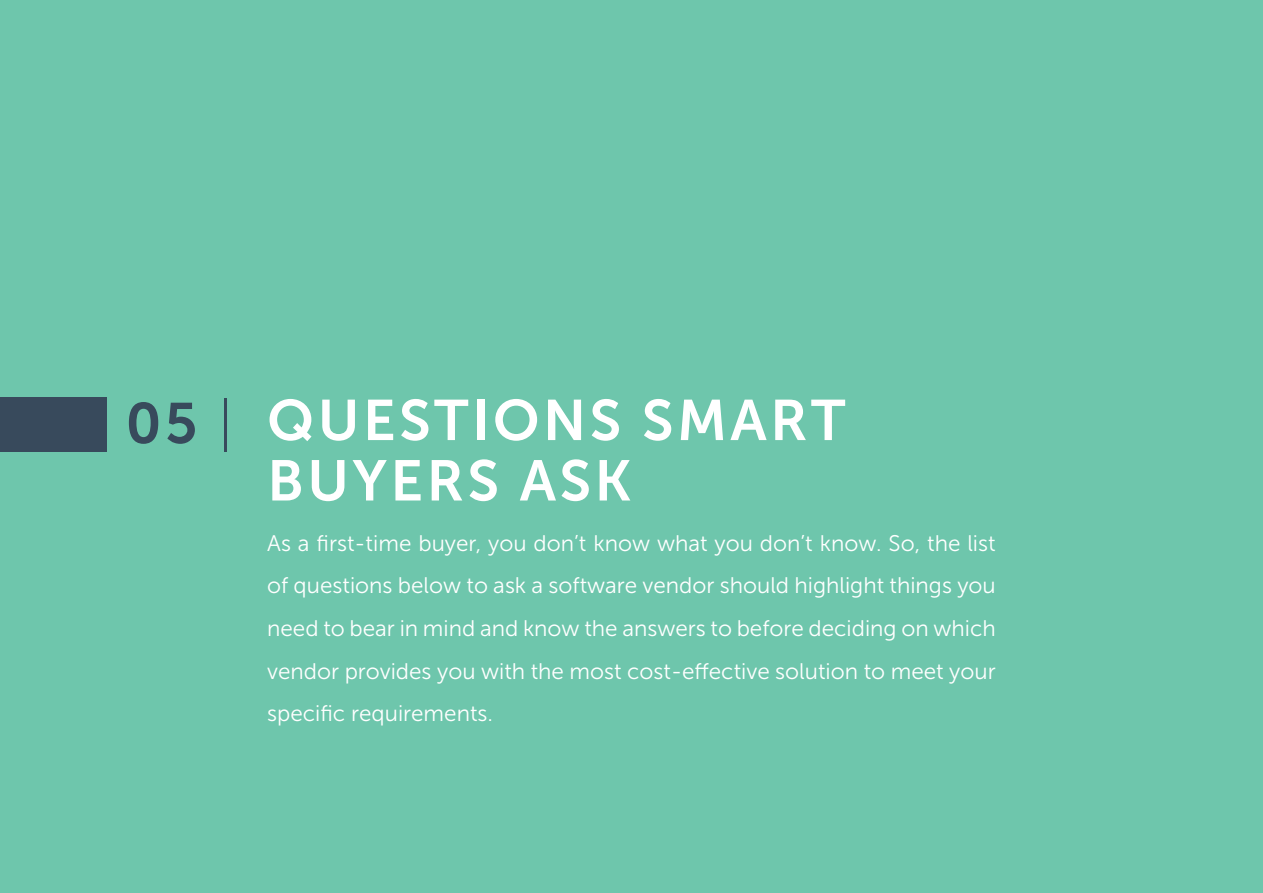
<style>
.page{position:relative;width:1263px;height:893px;background:#fff}
.page>*{position:absolute;margin:0;border:0;box-sizing:border-box;transform-origin:0 0}
.t1{font:57px/60.4px "Museo Sans 700";letter-spacing:.06em;color:#fff}
.t2{font:57px "Museo Sans 700";color:#384a5c}
.t3{font:22.5px/42.6px "Museo Sans 300";color:#fff;text-align:justify}
.s1{font-family:"Museo Sans 100"}
</style>
<div class="page">
<div style="left:0;top:0;width:1262px;height:893px;background:#6ec6ac"></div>
<div style="left:0;top:397px;width:106px;height:54px;background:#384a5c"></div>
<h1 class="t2" style="left:126px;top:392px;width:109px">05 <span class="s1">|</span></h1>
<h1 class="t1" style="left:267px;top:390px;width:580px">QUESTIONS SMART<br>BUYERS ASK</h1>
<p class="t3" style="left:267px;top:522px;width:730px">As a first-time buyer, you don’t know what you don’t know. So, the list of questions below to ask a software vendor should highlight things you need to bear in mind and know the answers to before deciding on which vendor provides you with the most cost-effective solution to meet your specific requirements.</p>
</div>
